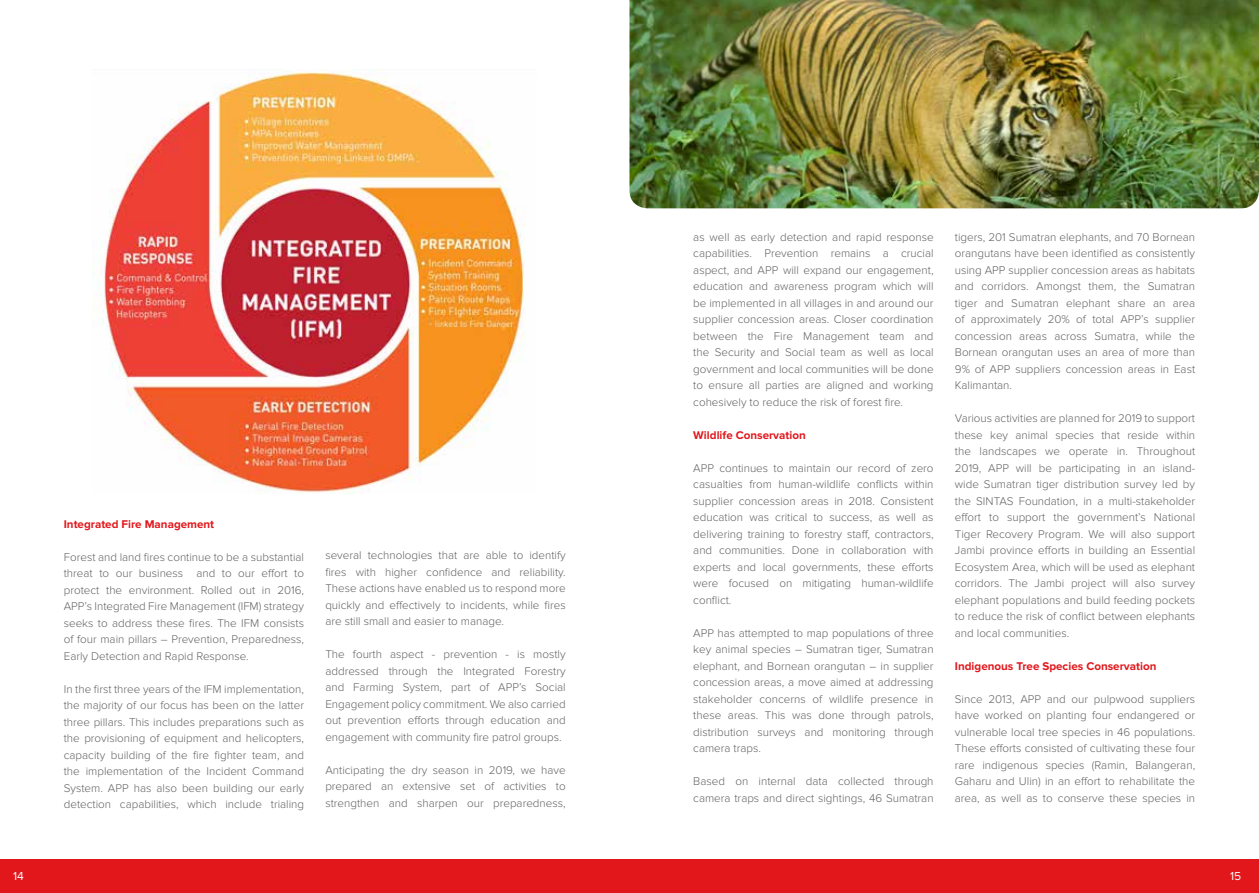
<style>
.page{position:relative;width:1259px;height:893px;background:#fff}
.page>*{position:absolute;margin:0;border:0;box-sizing:border-box;transform-origin:0 0}
.t1{font:12px "Proxima Nova";color:#fff}
.t2{font:300 11.7px/16.5px "Proxima Nova";color:#646363;text-align:justify}
.t3{font:700 11.7px "Proxima Nova";color:#e1171c}
</style>
<div class="page">
<div style="left:0;top:860px;width:1259px;height:33px;background:#e1171c"></div>
<img style="left:101px;top:69px;width:424px;height:425px">
<img style="left:629px;top:0;width:630px;height:208px">
<p class="t1" style="left:13px;top:869px;width:12px">14</p>
<p class="t3" style="left:64px;top:517px;width:152px">Integrated Fire Management</p>
<p class="t2" style="left:64px;top:548px;width:242px">Forest and land fires continue to be a substantial threat to our business and to our effort to protect the environment. Rolled out in 2016, APP’s Integrated Fire Management (IFM) strategy seeks to address these fires. The IFM consists of four main pillars – Prevention, Preparedness, Early Detection and Rapid Response.</p>
<p class="t2" style="left:64px;top:680px;width:242px">In the first three years of the IFM implementation, the majority of our focus has been on the latter three pillars. This includes preparations such as the provisioning of equipment and helicopters, capacity building of the fire fighter team, and the implementation of the Incident Command System. APP has also been building our early detection capabilities, which include trialing</p>
<p class="t2" style="left:325px;top:547px;width:242px">several technologies that are able to identify fires with higher confidence and reliability.<br>These actions have enabled us to respond more quickly and effectively to incidents, while fires are still small and easier to manage.</p>
<p class="t2" style="left:325px;top:646px;width:242px">The fourth aspect - prevention - is mostly addressed through the Integrated Forestry and Farming System, part of APP’s Social Engagement policy commitment. We also carried out prevention efforts through education and engagement with community fire patrol groups.</p>
<p class="t2" style="left:325px;top:762px;width:242px">Anticipating the dry season in 2019, we have prepared an extensive set of activities to strengthen and sharpen our preparedness,</p>
<p class="t2" style="left:693px;top:229px;width:242px">as well as early detection and rapid response capabilities. Prevention remains a crucial aspect, and APP will expand our engagement, education and awareness program which will be implemented in all villages in and around our supplier concession areas. Closer coordination between the Fire Management team and the Security and Social team as well as local government and local communities will be done to ensure all parties are aligned and working cohesively to reduce the risk of forest fire.</p>
<p class="t3" style="left:693px;top:428px;width:114px">Wildlife Conservation</p>
<p class="t2" style="left:693px;top:460px;width:242px">APP continues to maintain our record of zero casualties from human-wildlife conflicts within supplier concession areas in 2018. Consistent education was critical to success, as well as delivering training to forestry staff, contractors, and communities. Done in collaboration with experts and local governments, these efforts were focused on mitigating human-wildlife conflict.</p>
<p class="t2" style="left:693px;top:625px;width:242px">APP has attempted to map populations of three key animal species – Sumatran tiger, Sumatran elephant, and Bornean orangutan – in supplier concession areas, a move aimed at addressing stakeholder concerns of wildlife presence in these areas. This was done through patrols, distribution surveys and monitoring through camera traps.</p>
<p class="t2" style="left:693px;top:773px;width:242px">Based on internal data collected through camera traps and direct sightings, 46 Sumatran</p>
<p class="t2" style="left:955px;top:229px;width:242px">tigers, 201 Sumatran elephants, and 70 Bornean orangutans have been identified as consistently using APP supplier concession areas as habitats and corridors. Amongst them, the Sumatran tiger and Sumatran elephant share an area of approximately 20% of total APP’s supplier concession areas across Sumatra, while the Bornean orangutan uses an area of more than 9% of APP suppliers concession areas in East Kalimantan.</p>
<p class="t2" style="left:955px;top:410px;width:242px">Various activities are planned for 2019 to support these key animal species that reside within the landscapes we operate in. Throughout 2019, APP will be participating in an island&shy;wide Sumatran tiger distribution survey led by the SINTAS Foundation, in a multi-stakeholder effort to support the government’s National Tiger Recovery Program. We will also support Jambi province efforts in building an Essential Ecosystem Area, which will be used as elephant corridors. The Jambi project will also survey elephant populations and build feeding pockets to reduce the risk of conflict between elephants and local communities.</p>
<p class="t3" style="left:955px;top:659px;width:203px">Indigenous Tree Species Conservation</p>
<p class="t2" style="left:955px;top:691px;width:242px">Since 2013, APP and our pulpwood suppliers have worked on planting four endangered or vulnerable local tree species in 46 populations.<br>These efforts consisted of cultivating these four rare indigenous species (Ramin, Balangeran, Gaharu and Ulin) in an effort to rehabilitate the area, as well as to conserve these species in</p>
<p class="t1" style="left:1230px;top:869px;width:13px">15</p>
</div>
